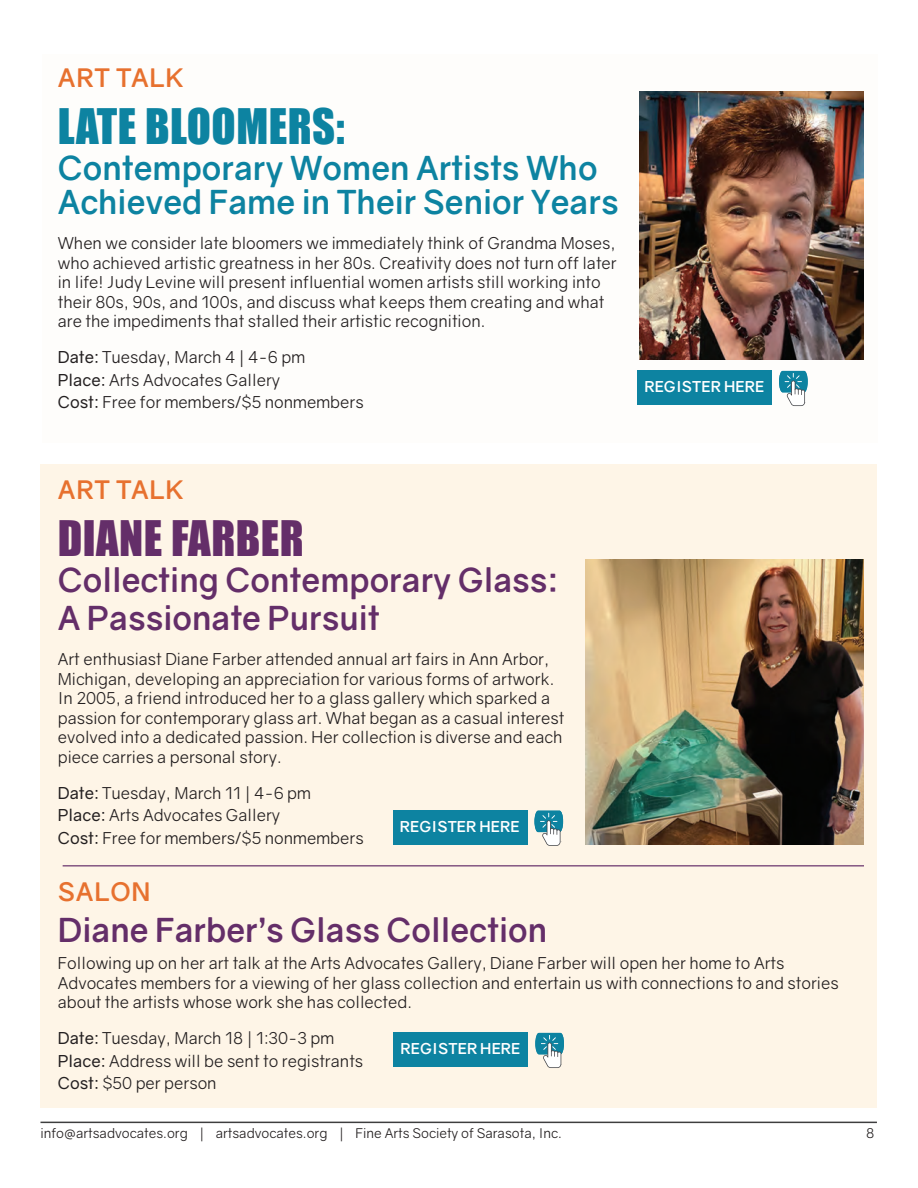
<style>
.page{position:relative;width:918px;height:1188px;background:#fff}
.page>*{position:absolute;margin:0;border:0;box-sizing:border-box;transform-origin:0 0}
.t1{font:45px "Impact";letter-spacing:.01em;color:#0d83a1}
.t2{font:45px "Impact";letter-spacing:.01em;color:#642e69}
.t3{font:700 33px/38.2px "Gravity";color:#642e69}
.t4{font:700 33px/34.5px "Gravity";color:#0d83a1}
.t5{font:700 25.5px "Gravity";letter-spacing:.03em;color:#e7712f}
.t6{font:16.5px/19.5px "Gravity";color:#231f20}
.t7{font:700 15px "Gravity";letter-spacing:.01em;color:#fff}
.t8{font:13.5px "Gravity";color:#231f20}
.s1{font-style:inherit}
</style>
<div class="page">
<div style="left:40px;top:464px;width:838px;height:644px;background:#fef3e2"></div>
<hr style="left:40px;top:1122px;width:837px;height:1px;background:#3e3e3f">
<svg style="left:534px;top:811px;width:29px;height:35px"></svg>
<div style="left:393px;top:810px;width:134px;height:34px;background:#0d83a1"></div>
<div style="left:42px;top:54px;width:836px;height:389px;background:#fefdfa"></div>
<img style="left:640px;top:92px;width:223px;height:268px">
<img style="left:586px;top:559px;width:278px;height:286px">
<svg style="left:779px;top:371px;width:29px;height:35px"></svg>
<div style="left:637px;top:370px;width:135px;height:35px;background:#0d83a1"></div>
<hr style="left:63px;top:865px;width:801px;height:2px;background:#642e69">
<svg style="left:535px;top:1033px;width:29px;height:35px"></svg>
<div style="left:393px;top:1032px;width:135px;height:35px;background:#0d83a1"></div>
<h3 class="t5" style="left:58px;top:62px;width:127px">ART TALK</h3>
<h1 class="t1" style="left:58px;top:92px;width:288px">LATE BLOOMERS:</h1>
<h2 class="t4" style="left:58px;top:151px;width:562px">Contemporary Women Artists Who<br>Achieved Fame in Their Senior Years</h2>
<p class="t6" style="left:58px;top:234px;width:561px">When we consider late bloomers we immediately think of Grandma Moses, who achieved artistic greatness in her 80s. Creativity does not turn off later in life! Judy Levine will present influential women artists still working into their 80s, 90s, and 100s, and discuss what keeps them creating and what are the impediments that stalled their artistic recognition.</p>
<p class="t6" style="left:58px;top:346px;width:307px;line-height:22.5px"><span class="s1">Date:</span> Tuesday, March 4 | 4-6 pm<br><span class="s1">Place:</span> Arts Advocates Gallery<br><span class="s1">Cost:</span> Free for members/$5 nonmembers</p>
<p class="t7" style="left:644px;top:377px;width:121px">REGISTER HERE</p>
<h3 class="t5" style="left:58px;top:474px;width:127px">ART TALK</h3>
<h1 class="t2" style="left:58px;top:504px;width:248px">DIANE FARBER</h1>
<h2 class="t3" style="left:58px;top:561px;width:503px">Collecting Contemporary Glass:<br>A Passionate Pursuit</h2>
<p class="t6" style="left:58px;top:650px;width:508px">Art enthusiast Diane Farber attended annual art fairs in Ann Arbor, Michigan, developing an appreciation for various forms of artwork.<br>In 2005, a friend introduced her to a glass gallery which sparked a passion for contemporary glass art. What began as a casual interest evolved into a dedicated passion. Her collection is diverse and each piece carries a personal story.</p>
<p class="t6" style="left:58px;top:782px;width:307px;line-height:22.5px"><span class="s1">Date:</span> Tuesday, March 11 | 4-6 pm<br><span class="s1">Place:</span> Arts Advocates Gallery<br><span class="s1">Cost:</span> Free for members/$5 nonmembers</p>
<p class="t7" style="left:400px;top:817px;width:121px">REGISTER HERE</p>
<h3 class="t5" style="left:58px;top:876px;width:94px">SALON</h3>
<h2 class="t3" style="left:58px;top:911px;width:491px">Diane Farber’s Glass Collection</h2>
<p class="t6" style="left:58px;top:954px;width:782px">Following up on her art talk at the Arts Advocates Gallery, Diane Farber will open her home to Arts<br>Advocates members for a viewing of her glass collection and entertain us with connections to and stories about the artists whose work she has collected.</p>
<p class="t6" style="left:58px;top:1027px;width:307px;line-height:22.5px"><span class="s1">Date:</span> Tuesday, March 18 | 1:30-3 pm<br><span class="s1">Place:</span> Address will be sent to registrants<br><span class="s1">Cost:</span> $50 per person</p>
<p class="t7" style="left:401px;top:1039px;width:121px">REGISTER HERE</p>
<p class="t8" style="left:40px;top:1125px;width:523px">info@artsadvocates.org | artsadvocates.org | Fine Arts Society of Sarasota, Inc.</p>
<p class="t8" style="left:866px;top:1125px;width:10px">8</p>
</div>
